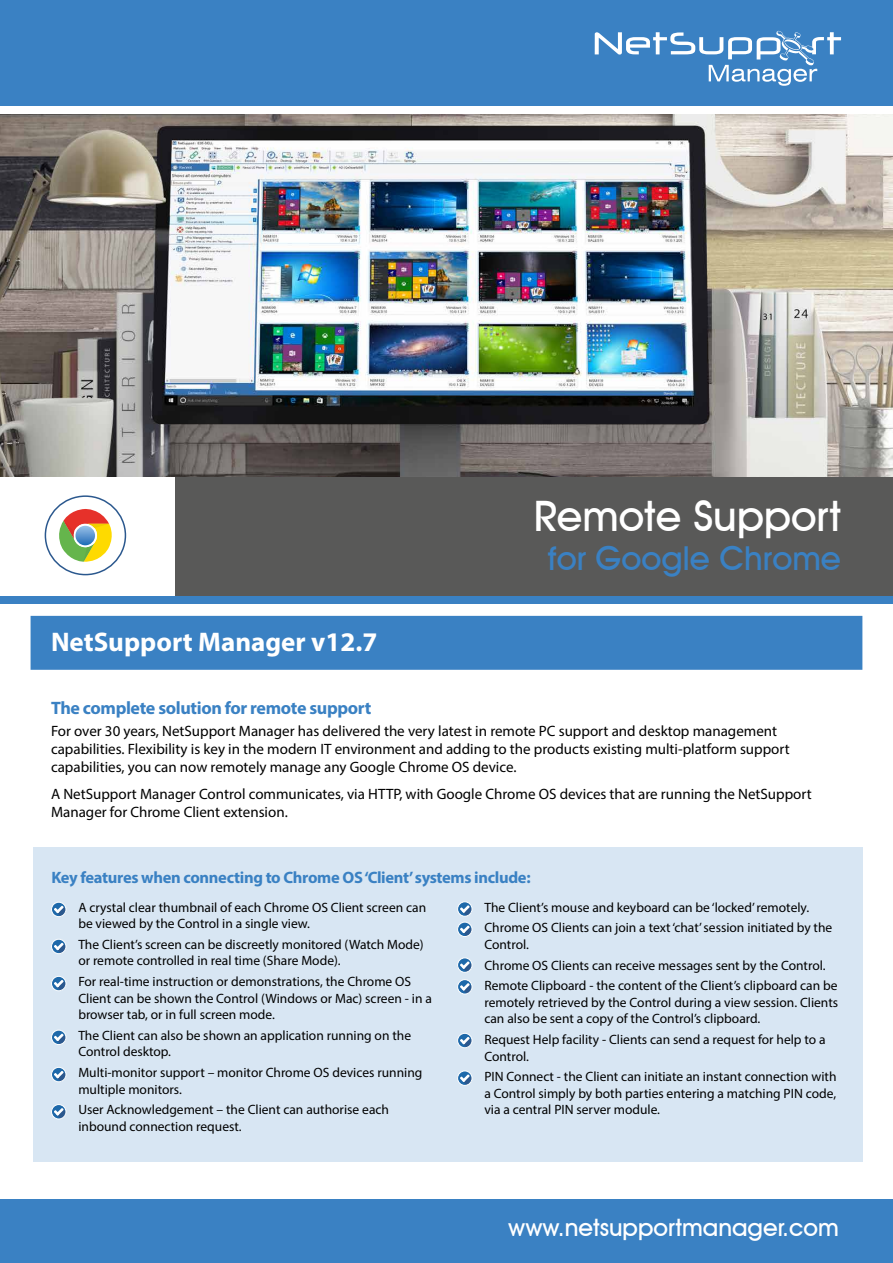
<style>
.page{position:relative;width:893px;height:1263px;background:#fff}
.page>*{position:absolute;margin:0;border:0;box-sizing:border-box;transform-origin:0 0}
.t1{font:500 42px "Avant Garde IT Cby BT";color:#fff}
.t2{font:500 33px "Avant Garde IT Cby BT";color:#3a81c3}
.t3{font:700 27px "Myriad Pro";color:#fff}
.t4{font:500 24px "Avant Garde IT Cby BT";color:#fff}
.t5{font:700 18px "Myriad Pro";letter-spacing:-.02em;color:#3a81c3}
.t6{font:700 16.5px "Myriad Pro";letter-spacing:-.02em;color:#3a81c3}
.t7{font:15px/18px "Myriad Pro";color:#000}
.t8{font:13.5px/16.5px "Myriad Pro";color:#000}
</style>
<div class="page">
<div style="left:0;top:595px;width:893px;height:9px;background:#3a81c3"></div>
<div style="left:0;top:0;width:893px;height:106px;background:#3a81c3"></div>
<div style="left:0;top:1199px;width:893px;height:64px;background:#3a81c3"></div>
<svg style="left:595px;top:30px;width:246px;height:56px"></svg>
<div style="left:162px;top:476px;width:731px;height:119px;background:#595958"></div>
<div style="left:31px;top:616px;width:831px;height:54px;background:#3a81c3;border:3px solid #3a81c3"></div>
<div style="left:150px;top:476px;width:24px;height:119px;background:#fff"></div>
<div style="left:45px;top:495px;width:81px;height:80px;border:2px solid #2b588e;border-radius:50%"></div>
<svg style="left:59px;top:509px;width:53px;height:53px"></svg>
<img style="left:0;top:115px;width:893px;height:361px">
<div style="left:33px;top:847px;width:829px;height:315px;background:#d8e6f3"></div>
<svg style="left:52px;top:902px;width:14px;height:15px"></svg>
<svg style="left:54px;top:906px;width:12px;height:10px"></svg>
<div style="left:52px;top:902px;width:14px;height:15px;border:1px solid #fff;border-radius:50%"></div>
<svg style="left:52px;top:939px;width:14px;height:15px"></svg>
<svg style="left:54px;top:943px;width:12px;height:10px"></svg>
<div style="left:52px;top:939px;width:14px;height:15px;border:1px solid #fff;border-radius:50%"></div>
<svg style="left:52px;top:976px;width:14px;height:15px"></svg>
<svg style="left:54px;top:980px;width:12px;height:10px"></svg>
<div style="left:52px;top:976px;width:14px;height:15px;border:1px solid #fff;border-radius:50%"></div>
<svg style="left:54px;top:1033px;width:12px;height:11px"></svg>
<div style="left:52px;top:1030px;width:14px;height:14px;border:1px solid #fff;border-radius:50%"></div>
<svg style="left:52px;top:1067px;width:14px;height:15px"></svg>
<svg style="left:54px;top:1071px;width:12px;height:10px"></svg>
<div style="left:52px;top:1067px;width:14px;height:15px;border:1px solid #fff;border-radius:50%"></div>
<svg style="left:52px;top:1104px;width:14px;height:15px"></svg>
<svg style="left:54px;top:1108px;width:12px;height:11px"></svg>
<div style="left:52px;top:1104px;width:14px;height:15px;border:1px solid #fff;border-radius:50%"></div>
<svg style="left:458px;top:1033px;width:14px;height:15px"></svg>
<svg style="left:460px;top:1037px;width:12px;height:10px"></svg>
<div style="left:458px;top:1033px;width:14px;height:15px;border:1px solid #fff;border-radius:50%"></div>
<svg style="left:458px;top:979px;width:14px;height:15px"></svg>
<svg style="left:460px;top:983px;width:12px;height:11px"></svg>
<div style="left:458px;top:979px;width:14px;height:15px;border:1px solid #fff;border-radius:50%"></div>
<svg style="left:460px;top:961px;width:12px;height:11px"></svg>
<div style="left:458px;top:958px;width:14px;height:14px;border:1px solid #fff;border-radius:50%"></div>
<svg style="left:460px;top:905px;width:12px;height:11px"></svg>
<div style="left:458px;top:902px;width:14px;height:14px;border:1px solid #fff;border-radius:50%"></div>
<svg style="left:460px;top:925px;width:12px;height:11px"></svg>
<div style="left:458px;top:922px;width:14px;height:14px;border:1px solid #fff;border-radius:50%"></div>
<svg style="left:460px;top:1074px;width:12px;height:11px"></svg>
<div style="left:458px;top:1071px;width:14px;height:14px;border:1px solid #fff;border-radius:50%"></div>
<h3 class="t3" style="left:51px;top:624px;width:328px">NetSupport Manager v12.7</h3>
<h1 class="t1" style="left:534px;top:490px;width:309px">Remote Support</h1>
<h2 class="t2" style="left:547px;top:538px;width:295px">for Google Chrome</h2>
<h3 class="t5" style="left:51px;top:696px;width:322px">The complete solution for remote support</h3>
<p class="t7" style="left:51px;top:722px;width:740px">For over 30 years, NetSupport Manager has delivered the very latest in remote PC support and desktop management capabilities. Flexibility is key in the modern IT environment and adding to the products existing multi-platform support capabilities, you can now remotely manage any Google Chrome OS device.</p>
<p class="t7" style="left:51px;top:785px;width:762px">A NetSupport Manager Control communicates, via HTTP, with Google Chrome OS devices that are running the NetSupport<br>Manager for Chrome Client extension.</p>
<p class="t6" style="left:51px;top:866px;width:481px">Key features when connecting to Chrome OS ‘Client’ systems include:</p>
<p class="t8" style="left:78px;top:899px;width:349px;text-indent:-27px">• A crystal clear thumbnail of each Chrome OS Client screen can be viewed by the Control in a single view.</p>
<p class="t8" style="left:78px;top:936px;width:347px;text-indent:-27px">• The Client’s screen can be discreetly monitored (Watch Mode) or remote controlled in real time (Share Mode).</p>
<p class="t8" style="left:78px;top:973px;width:355px;text-indent:-27px">• For real-time instruction or demonstrations, the Chrome OS<br>Client can be shown the Control (Windows or Mac) screen - in a browser tab, or in full screen mode.</p>
<p class="t8" style="left:78px;top:1027px;width:334px;text-indent:-27px">• The Client can also be shown an application running on the<br>Control desktop.</p>
<p class="t8" style="left:78px;top:1064px;width:346px;text-indent:-27px">• Multi-monitor support – monitor Chrome OS devices running multiple monitors.</p>
<p class="t8" style="left:78px;top:1101px;width:312px;text-indent:-27px">• User Acknowledgement – the Client can authorise each inbound connection request.</p>
<p class="t8" style="left:457px;top:899px;width:353px">• The Client’s mouse and keyboard can be ‘locked’ remotely.</p>
<p class="t8" style="left:484px;top:919px;width:349px;text-indent:-27px">• Chrome OS Clients can join a text ‘chat’ session initiated by the<br>Control.</p>
<p class="t8" style="left:457px;top:957px;width:370px">• Chrome OS Clients can receive messages sent by the Control.</p>
<p class="t8" style="left:484px;top:977px;width:355px;text-align:justify;text-indent:-27px">• Remote Clipboard - the content of the Client’s clipboard can be remotely retrieved by the Control during a view session. Clients can also be sent a copy of the Control’s clipboard.</p>
<p class="t8" style="left:484px;top:1031px;width:343px;text-indent:-27px">• Request Help facility - Clients can send a request for help to a<br>Control.</p>
<p class="t8" style="left:484px;top:1068px;width:354px;text-align:justify;text-indent:-27px">• PIN Connect - the Client can initiate an instant connection with a Control simply by both parties entering a matching PIN code, via a central PIN server module.</p>
<h3 class="t4" style="left:508px;top:1212px;width:332px">www.netsupportmanager.com</h3>
</div>
